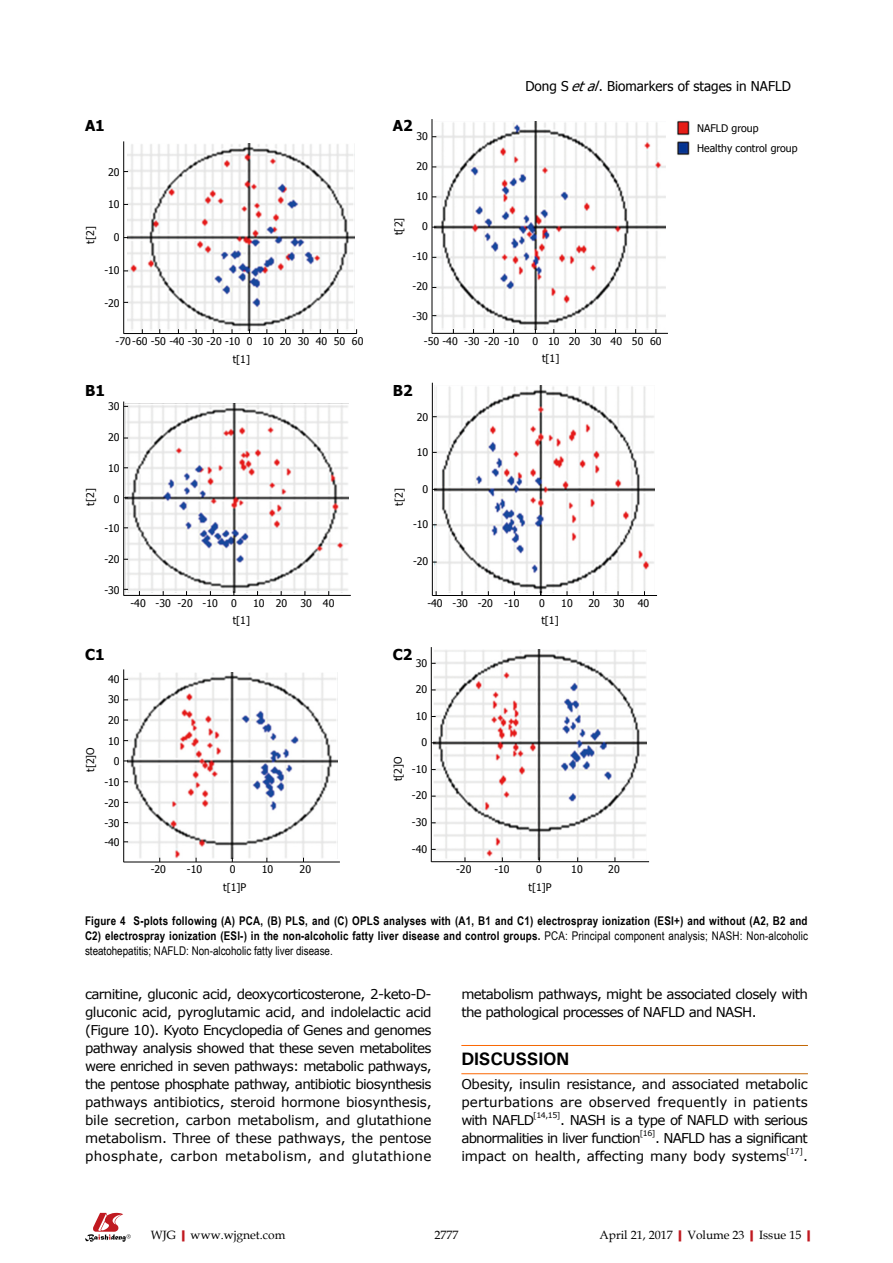
<style>
.page{position:relative;width:893px;height:1263px;background:#fff}
.page>*{position:absolute;margin:0;border:0;box-sizing:border-box;transform-origin:0 0}
.t1{font:700 18px "Univers";letter-spacing:-.01em;color:#000}
.t2{font:700 15px "Tahoma";color:#000}
.t3{font:13.5px/18px "Verdana";letter-spacing:-.05em;color:#000;text-align:justify}
.t4{font:13.5px/18px "Verdana";letter-spacing:-.015em;color:#000}
.t5{font:13.5px "Tahoma";color:#000}
.t6{font:700 12px/15px "Arial Narrow";letter-spacing:.01em;color:#000;text-align:justify}
.t7{font:12px "Book Antiqua";color:#000}
.t8{font:10.5px/20.4px "Tahoma";color:#000}
.t9{font:7.8px "Verdana";letter-spacing:-.06em;color:#000}
.s1{font-style:italic}
.s2{font-weight:400}
.s3{font-weight:700;color:#c01920}
</style>
<div class="page">
<svg style="left:85px;top:1213px;width:46px;height:29px"></svg>
<img style="left:127px;top:144px;width:228px;height:186px">
<hr style="left:123px;top:141px;width:1px;height:193px;background:#000">
<hr style="left:124px;top:333px;width:233px;height:1px;background:#000">
<img style="left:126px;top:404px;width:222px;height:188px">
<hr style="left:123px;top:401px;width:1px;height:195px;background:#000">
<hr style="left:124px;top:595px;width:227px;height:1px;background:#000">
<img style="left:127px;top:672px;width:210px;height:187px">
<hr style="left:123px;top:669px;width:1px;height:193px;background:#000">
<hr style="left:124px;top:862px;width:216px;height:1px;background:#000">
<img style="left:435px;top:121px;width:231px;height:209px">
<hr style="left:432px;top:119px;width:1px;height:214px;background:#000">
<hr style="left:432px;top:333px;width:236px;height:1px;background:#000">
<img style="left:435px;top:385px;width:219px;height:207px">
<hr style="left:432px;top:383px;width:1px;height:213px;background:#000">
<hr style="left:432px;top:595px;width:225px;height:1px;background:#000">
<img style="left:433px;top:649px;width:214px;height:210px">
<hr style="left:431px;top:647px;width:1px;height:215px;background:#000">
<hr style="left:431px;top:861px;width:218px;height:1px;background:#000">
<img style="left:677px;top:120px;width:13px;height:16px">
<img style="left:677px;top:141px;width:13px;height:15px">
<p class="t2" style="left:85px;top:115px;width:21px">A1</p>
<p class="t8" style="left:80px;top:244px;width:19px;rotate:-90deg">t[2]</p>
<p class="t8" style="left:108px;top:161px;width:13px">20</p>
<p class="t8" style="left:108px;top:194px;width:13px">10</p>
<p class="t8" style="left:114px;top:227px;width:7px">0</p>
<p class="t8" style="left:104px;top:259px;width:17px">-10</p>
<p class="t8" style="left:104px;top:292px;width:17px">-20</p>
<p class="t8" style="left:116px;top:332px;width:249px;line-height:17.7px;text-align:center">-70-60 -50 -40 -30 -20 -10 0 10 20 30 40 50 60 t[1]</p>
<p class="t2" style="left:85px;top:380px;width:21px">B1</p>
<p class="t8" style="left:80px;top:506px;width:19px;rotate:-90deg">t[2]</p>
<p class="t8" style="left:108px;top:395px;width:13px">30</p>
<p class="t8" style="left:108px;top:426px;width:13px">20</p>
<p class="t8" style="left:108px;top:457px;width:13px">10</p>
<p class="t8" style="left:114px;top:488px;width:7px">0</p>
<p class="t8" style="left:104px;top:517px;width:17px">-10</p>
<p class="t8" style="left:104px;top:548px;width:17px">-20</p>
<p class="t8" style="left:104px;top:579px;width:17px">-30</p>
<p class="t2" style="left:85px;top:644px;width:21px">C1</p>
<p class="t8" style="left:80px;top:772px;width:26px;rotate:-90deg">t[2]O</p>
<p class="t8" style="left:104px;top:668px;width:17px;text-align:right">40<br>30<br>20<br>10<br>0 -10 -20 -30 -40</p>
<p class="t8" style="left:130px;top:592px;width:89px">-40 -30 -20 -10</p>
<p class="t8" style="left:231px;top:592px;width:7px">0</p>
<p class="t8" style="left:253px;top:592px;width:36px">10 20</p>
<p class="t8" style="left:300px;top:592px;width:36px">30 40</p>
<p class="t8" style="left:233px;top:610px;width:19px">t[1]</p>
<p class="t8" style="left:151px;top:859px;width:17px">-20</p>
<p class="t8" style="left:187px;top:859px;width:17px">-10</p>
<p class="t8" style="left:230px;top:859px;width:7px">0</p>
<p class="t8" style="left:262px;top:859px;width:13px">10</p>
<p class="t8" style="left:300px;top:859px;width:13px">20</p>
<p class="t8" style="left:223px;top:876px;width:25px">t[1]P</p>
<p class="t5" style="left:525px;top:77px;width:267px">Dong S <span class="s1">etal</span>. Biomarkers of stages in NAFLD</p>
<p class="t2" style="left:393px;top:115px;width:21px">A2</p>
<p class="t8" style="left:416px;top:125px;width:13px">30</p>
<p class="t8" style="left:416px;top:155px;width:13px">20</p>
<p class="t8" style="left:416px;top:185px;width:13px">10</p>
<p class="t8" style="left:422px;top:215px;width:7px">0</p>
<p class="t8" style="left:413px;top:245px;width:17px">-10</p>
<p class="t8" style="left:413px;top:275px;width:17px">-20</p>
<p class="t8" style="left:413px;top:305px;width:17px">-30</p>
<p class="t8" style="left:424px;top:330px;width:97px">-50 -40 -30 -20 -10</p>
<p class="t8" style="left:542px;top:331px;width:121px;line-height:17.7px;text-indent:-10px">0 10 20 30 40 50 60 t[1]</p>
<p class="t8" style="left:388px;top:235px;width:19px;rotate:-90deg">t[2]</p>
<p class="t2" style="left:393px;top:380px;width:21px">B2</p>
<p class="t8" style="left:388px;top:506px;width:19px;rotate:-90deg">t[2]</p>
<p class="t8" style="left:417px;top:406px;width:13px">20</p>
<p class="t8" style="left:417px;top:441px;width:13px">10</p>
<p class="t8" style="left:423px;top:479px;width:7px">0</p>
<p class="t8" style="left:413px;top:513px;width:17px">-10</p>
<p class="t8" style="left:413px;top:551px;width:17px">-20</p>
<p class="t8" style="left:427px;top:592px;width:93px">-40 -30 -20 -10</p>
<p class="t8" style="left:539px;top:592px;width:7px">0</p>
<p class="t8" style="left:561px;top:592px;width:13px">10</p>
<p class="t8" style="left:588px;top:592px;width:13px">20</p>
<p class="t8" style="left:613px;top:592px;width:13px">30</p>
<p class="t8" style="left:638px;top:592px;width:13px">40</p>
<p class="t8" style="left:541px;top:610px;width:19px">t[1]</p>
<p class="t2" style="left:393px;top:644px;width:21px">C2</p>
<p class="t8" style="left:416px;top:652px;width:13px">30</p>
<p class="t8" style="left:416px;top:679px;width:13px">20</p>
<p class="t8" style="left:416px;top:705px;width:13px">10</p>
<p class="t8" style="left:421px;top:732px;width:7px">0</p>
<p class="t8" style="left:412px;top:758px;width:17px">-10</p>
<p class="t8" style="left:412px;top:785px;width:17px">-20</p>
<p class="t8" style="left:412px;top:811px;width:17px">-30</p>
<p class="t8" style="left:412px;top:838px;width:17px">-40</p>
<p class="t8" style="left:387px;top:781px;width:26px;rotate:-90deg">t[2]O</p>
<p class="t8" style="left:456px;top:858px;width:17px">-20</p>
<p class="t8" style="left:494px;top:858px;width:17px">-10</p>
<p class="t8" style="left:536px;top:858px;width:7px">0</p>
<p class="t8" style="left:571px;top:858px;width:13px">10</p>
<p class="t8" style="left:608px;top:858px;width:13px">20</p>
<p class="t8" style="left:529px;top:876px;width:25px">t[1]P</p>
<p class="t8" style="left:697px;top:118px;width:102px;line-height:19.5px">NAFLD group<br>Healthy control group</p>
<p class="t6" style="left:85px;top:912px;width:724px">Figure 4 S-plots following (A) PCA, (B) PLS, and (C) OPLS analyses with (A1, B1 and C1) electrospray ionization (ESI+) and without (A2, B2 and C2) electrospray ionization (ESI-) in the non-alcoholic fatty liver disease and control groups. <span class="s2">PCA: Principal component analysis; NASH: Non-alcoholic steatohepatitis; NAFLD: Non-alcoholic fatty liver disease.</span></p>
<p class="t3" style="left:85px;top:985px;width:348px">carnitine, gluconic acid, deoxycorticosterone, 2-keto-D&shy;gluconic acid, pyroglutamic acid, and indolelactic acid (Figure 10). Kyoto Encyclopedia of Genes and genomes pathway analysis showed that these seven metabolites were enriched in seven pathways: metabolic pathways, the pentose phosphate pathway, antibiotic biosynthesis pathways antibiotics, steroid hormone biosynthesis, bile secretion, carbon metabolism, and glutathione metabolism. Three of these pathways, the pentose phosphate, carbon metabolism, and glutathione</p>
<p class="t3" style="left:461px;top:985px;width:348px">metabolism pathways, might be associated closely with the pathological processes of NAFLD and NASH.</p>
<p class="t1" style="left:461px;top:1048px;width:110px">DISCUSSION</p>
<p class="t3" style="left:461px;top:1075px;width:348px">Obesity, insulin resistance, and associated metabolic perturbations are observed frequently in patients with NAFLD</p>
<p class="t9" style="left:533px;top:1110px;width:29px">[14,15]</p>
<p class="t3" style="left:461px;top:1111px;width:348px;text-indent:99px">. NASH is a type of NAFLD with serious abnormalities in liver function</p>
<p class="t9" style="left:640px;top:1128px;width:17px">[16]</p>
<p class="t4" style="left:461px;top:1129px;width:348px;text-indent:194px">. NAFLD has a significant impact on health, affecting many body systems</p>
<p class="t9" style="left:786px;top:1146px;width:18px">[17]</p>
<p class="t3" style="left:803px;top:1147px;width:6px">.</p>
<p class="t7" style="left:151px;top:1226px;width:136px">WJG<span class="s3">|</span>www.wjgnet.com</p>
<p class="t7" style="left:434px;top:1226px;width:25px">2777</p>
<p class="t7" style="left:599px;top:1226px;width:218px">April 21, 2017<span class="s3">|</span>Volume 23<span class="s3">|</span>Issue 15<span class="s3">|</span></p>
</div>
